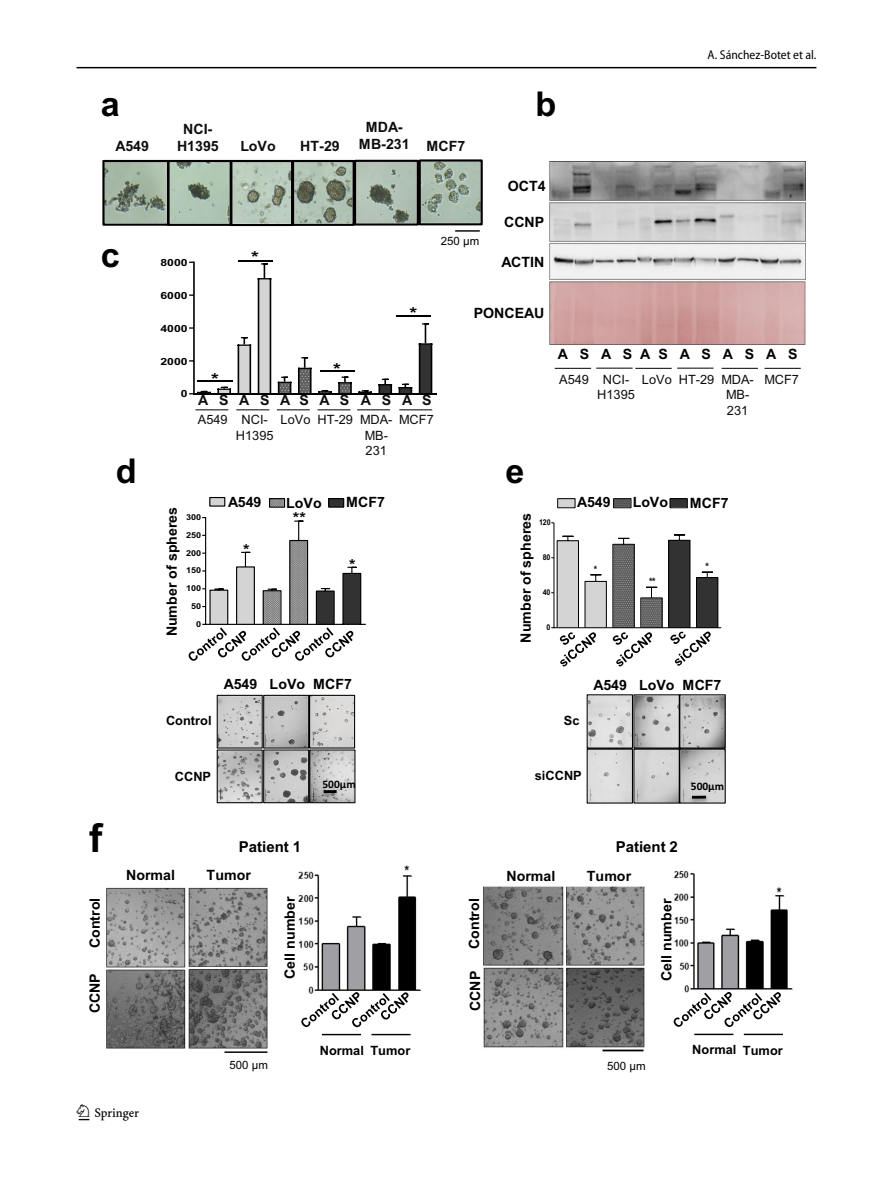
<style>
.page{position:relative;width:893px;height:1187px;background:#fff}
.page>*{position:absolute;margin:0;border:0;box-sizing:border-box;transform-origin:0 0}
.t1{font:700 39.75px "Arial";color:#000}
.t2{font:34.2px "Arial Bold MT2";color:#000}
.t3{font:22.5px "Springnew Regular 2";color:#000}
.t4{font:16.2px "Arial Bold MT2";color:#000;scale:1.24 1}
.t5{font:700 15px "Arial";color:#000}
.t6{font:700 14.85px "Arial";color:#000;scale:1.12 1}
.t7{font:14.25px "Arial Bold MT2";color:#000}
.t8{font:700 14.1px "Arial";color:#000}
.t9{font:14.1px "Arial Bold MT2";color:#000}
.t10{font:14.1px/17.1px "Arial Bold MT2";color:#0d0d0d;text-align:center}
.t11{font:14.1px "Arial Bold MT2";letter-spacing:.75em;color:#0d0d0d}
.t12{font:12.75px/15.3px "Arial";color:#0d0d0d;text-align:center}
.t13{font:700 12.75px "Arial";color:#000}
.t14{font:semi-condensed 12.75px "Myriad Pro";color:#000}
.t15{font:11.55px "Arial";color:#000}
.t16{font:700 11.4px "Calibri";color:#000}
.t17{font:11.4px "Arial";letter-spacing:-.005em;color:#000}
.t18{font:10.05px "Arial Bold MT2";color:#000;scale:.89 1}
.t19{font:9.9px "Arial Bold MT2";letter-spacing:.005em;color:#000;scale:1.24 1}
.t20{font:700 8.1px "Arial";letter-spacing:-.01em;color:#000;scale:1.12 1}
.t21{font:7.95px "Arial Bold MT2";letter-spacing:-.03em;color:#000;scale:.89 1}
</style>
<div class="page">
<hr style="left:77px;top:67px;width:739px;height:1px;background:#000">
<img style="left:106px;top:162px;width:699px;height:890px">
<svg style="left:189px;top:497px;width:178px;height:163px"></svg>
<svg style="left:301px;top:991px;width:108px;height:36px"></svg>
<hr style="left:322px;top:1033px;width:39px;height:2px;background:#000">
<hr style="left:371px;top:1033px;width:40px;height:2px;background:#000">
<svg style="left:674px;top:991px;width:107px;height:36px"></svg>
<hr style="left:694px;top:1033px;width:39px;height:2px;background:#000">
<hr style="left:744px;top:1033px;width:39px;height:2px;background:#000">
<svg style="left:586px;top:693px;width:140px;height:111px;background:#bdbdbd"></svg>
<hr style="left:692px;top:795px;width:14px;height:3px;background:#000">
<svg style="left:557px;top:497px;width:75px;height:11px"></svg>
<div style="left:670px;top:498px;width:17px;height:9px;background:#323232"></div>
<div style="left:669px;top:498px;width:19px;height:10px;border:1px solid #000"></div>
<svg style="left:550px;top:522px;width:172px;height:144px"></svg>
<svg style="left:216px;top:694px;width:140px;height:109px;background:#b4b4b4"></svg>
<hr style="left:193px;top:393px;width:243px;height:1px;background:#000">
<hr style="left:193px;top:261px;width:2px;height:133px;background:#000">
<svg style="left:419px;top:323px;width:13px;height:70px"></svg>
<svg style="left:399px;top:383px;width:13px;height:10px"></svg>
<svg style="left:378px;top:378px;width:14px;height:15px"></svg>
<svg style="left:358px;top:390px;width:14px;height:3px"></svg>
<svg style="left:338px;top:376px;width:14px;height:17px"></svg>
<svg style="left:318px;top:390px;width:14px;height:3px"></svg>
<svg style="left:298px;top:357px;width:14px;height:36px"></svg>
<svg style="left:278px;top:376px;width:13px;height:17px"></svg>
<svg style="left:258px;top:263px;width:13px;height:130px;background:#ababab"></svg>
<svg style="left:238px;top:337px;width:13px;height:56px"></svg>
<svg style="left:217px;top:387px;width:14px;height:6px"></svg>
<svg style="left:189px;top:391px;width:22px;height:3px"></svg>
<hr style="left:197px;top:380px;width:35px;height:2px;background:#000">
<hr style="left:238px;top:260px;width:34px;height:2px;background:#000">
<hr style="left:320px;top:370px;width:34px;height:2px;background:#000">
<hr style="left:396px;top:315px;width:34px;height:1px;background:#000">
<hr style="left:195px;top:409px;width:33px;height:1px;background:#000">
<hr style="left:236px;top:409px;width:33px;height:1px;background:#000">
<hr style="left:277px;top:409px;width:33px;height:1px;background:#000">
<hr style="left:317px;top:409px;width:33px;height:1px;background:#000">
<hr style="left:357px;top:409px;width:33px;height:1px;background:#000">
<hr style="left:399px;top:409px;width:33px;height:1px;background:#000">
<hr style="left:555px;top:368px;width:36px;height:1px;background:#000">
<hr style="left:596px;top:368px;width:37px;height:1px;background:#000">
<hr style="left:635px;top:368px;width:37px;height:1px;background:#000">
<hr style="left:677px;top:368px;width:36px;height:1px;background:#000">
<hr style="left:722px;top:368px;width:36px;height:1px;background:#000">
<hr style="left:764px;top:368px;width:37px;height:1px;background:#000">
<svg style="left:102px;top:159px;width:382px;height:68px;background:#95a497"></svg>
<hr style="left:455px;top:230px;width:25px;height:2px;background:#000">
<h2 class="t2" style="left:101px;top:80px;width:20px">a</h2>
<p class="t10" style="left:366px;top:119px;width:38px">MDA-</p>
<p class="t10" style="left:177px;top:120px;width:43px">NCI-<br>H1395</p>
<p class="t10" style="left:116px;top:137px;width:35px">A549</p>
<p class="t10" style="left:300px;top:137px;width:41px">HT-29</p>
<p class="t10" style="left:359px;top:136px;width:108px">MB-231 MCF7</p>
<p class="t10" style="left:240px;top:137px;width:37px">LoVo</p>
<h2 class="t2" style="left:101px;top:231px;width:20px">c</h2>
<p class="t19" style="left:160px;top:255px;width:23px">8000</p>
<p class="t19" style="left:160px;top:288px;width:23px">6000</p>
<p class="t4" style="left:251px;top:246px;width:8px">*</p>
<p class="t17" style="left:441px;top:233px;width:40px">250 µm</p>
<h2 class="t2" style="left:535px;top:80px;width:22px">b</h2>
<p class="t9" style="left:508px;top:176px;width:40px">OCT4</p>
<p class="t9" style="left:504px;top:212px;width:42px">CCNP</p>
<p class="t9" style="left:501px;top:252px;width:45px">ACTIN</p>
<p class="t19" style="left:160px;top:321px;width:23px">4000</p>
<p class="t4" style="left:409px;top:302px;width:8px">*</p>
<p class="t9" style="left:474px;top:303px;width:72px">PONCEAU</p>
<p class="t14" style="left:708px;top:48px;width:110px">A. Sánchez‑Botet et al.</p>
<p class="t19" style="left:160px;top:354px;width:23px">2000</p>
<p class="t19" style="left:181px;top:387px;width:7px">0</p>
<p class="t4" style="left:211px;top:368px;width:8px">*</p>
<p class="t4" style="left:333px;top:357px;width:8px">*</p>
<p class="t11" style="left:198px;top:390px;width:235px">ASASASASASAS</p>
<p class="t12" style="left:236px;top:412px;width:39px">NCI-<br>H1395</p>
<p class="t12" style="left:281px;top:412px;width:31px">LoVo</p>
<p class="t12" style="left:360px;top:412px;width:34px">MDA-<br>MB-<br>231</p>
<p class="t12" style="left:198px;top:412px;width:31px">A549</p>
<p class="t12" style="left:317px;top:412px;width:37px">HT-29</p>
<p class="t12" style="left:399px;top:412px;width:36px">MCF7</p>
<h2 class="t2" style="left:116px;top:446px;width:22px">d</h2>
<h2 class="t2" style="left:506px;top:446px;width:20px">e</h2>
<p class="t9" style="left:558px;top:344px;width:241px">A S A S A S A S A S A S</p>
<p class="t12" style="left:559px;top:372px;width:31px">A549</p>
<p class="t12" style="left:679px;top:372px;width:37px">HT-29</p>
<p class="t12" style="left:764px;top:372px;width:36px">MCF7</p>
<p class="t12" style="left:597px;top:372px;width:39px">NCI-<br>H1395</p>
<p class="t12" style="left:642px;top:372px;width:32px">LoVo</p>
<p class="t12" style="left:721px;top:372px;width:34px">MDA-<br>MB-<br>231</p>
<h1 class="t1" style="left:89px;top:809px;width:15px">f</h1>
<p class="t8" style="left:85px;top:948px;width:52px;rotate:-90deg">C o n ort l</p>
<p class="t8" style="left:85px;top:1013px;width:42px;rotate:-90deg">CCNP</p>
<p class="t8" style="left:162px;top:636px;width:131px;rotate:-90deg">Number of spheres</p>
<p class="t20" style="left:186px;top:511px;width:15px">300</p>
<p class="t20" style="left:186px;top:529px;width:15px">250</p>
<p class="t20" style="left:186px;top:547px;width:15px">200</p>
<p class="t20" style="left:186px;top:565px;width:15px">150</p>
<p class="t20" style="left:186px;top:582px;width:15px">100</p>
<p class="t20" style="left:191px;top:600px;width:10px">50</p>
<p class="t20" style="left:196px;top:618px;width:6px">0</p>
<p class="t8" style="left:228px;top:491px;width:35px">A549</p>
<p class="t8" style="left:286px;top:492px;width:37px">LoVo</p>
<p class="t8" style="left:346px;top:492px;width:40px">MCF7</p>
<p class="t6" style="left:243px;top:539px;width:7px">*</p>
<p class="t6" style="left:293px;top:507px;width:13px">**</p>
<p class="t6" style="left:349px;top:554px;width:7px">*</p>
<p class="t9" style="left:516px;top:642px;width:131px;rotate:-90deg">Number of spheres</p>
<p class="t21" style="left:539px;top:517px;width:14px">120</p>
<p class="t21" style="left:543px;top:552px;width:10px">80</p>
<p class="t21" style="left:543px;top:587px;width:10px">40</p>
<p class="t21" style="left:547px;top:622px;width:6px">0</p>
<p class="t9" style="left:577px;top:492px;width:35px">A549</p>
<p class="t7" style="left:633px;top:492px;width:37px">LoVo</p>
<p class="t9" style="left:690px;top:493px;width:40px">MCF7</p>
<p class="t18" style="left:594px;top:562px;width:5px">*</p>
<p class="t18" style="left:649px;top:574px;width:9px">**</p>
<p class="t18" style="left:706px;top:559px;width:5px">*</p>
<p class="t8" style="left:224px;top:674px;width:129px">A549 LoVo MCF7</p>
<p class="t8" style="left:594px;top:674px;width:129px">A549 LoVo MCF7</p>
<p class="t13" style="left:166px;top:711px;width:47px">Control</p>
<p class="t13" style="left:564px;top:711px;width:17px">Sc</p>
<p class="t13" style="left:175px;top:767px;width:38px">CCNP</p>
<p class="t16" style="left:322px;top:775px;width:35px">500µm</p>
<p class="t13" style="left:535px;top:766px;width:48px">siCCNP</p>
<p class="t16" style="left:691px;top:778px;width:35px">500µm</p>
<p class="t5" style="left:239px;top:835px;width:64px">Patient 1</p>
<p class="t5" style="left:616px;top:835px;width:64px">Patient 2</p>
<p class="t8" style="left:126px;top:865px;width:50px">Normal</p>
<p class="t8" style="left:206px;top:865px;width:46px">Tumor</p>
<p class="t9" style="left:280px;top:978px;width:84px;rotate:-90deg">Cell number</p>
<p class="t7" style="left:464px;top:948px;width:52px;rotate:-90deg">Control</p>
<p class="t9" style="left:465px;top:1010px;width:42px;rotate:-90deg">CCNP</p>
<p class="t9" style="left:506px;top:865px;width:50px">Normal</p>
<p class="t9" style="left:587px;top:865px;width:46px">Tumor</p>
<p class="t8" style="left:657px;top:980px;width:84px;rotate:-90deg">Cell number</p>
<p class="t13" style="left:320px;top:1040px;width:92px">Normal Tumor</p>
<p class="t13" style="left:692px;top:1040px;width:92px">Normal Tumor</p>
<p class="t17" style="left:230px;top:1056px;width:40px">500 µm</p>
<p class="t15" style="left:607px;top:1057px;width:40px">500 µm</p>
<h3 class="t3" style="left:79px;top:1104px;width:62px">1 3</h3>
</div>
